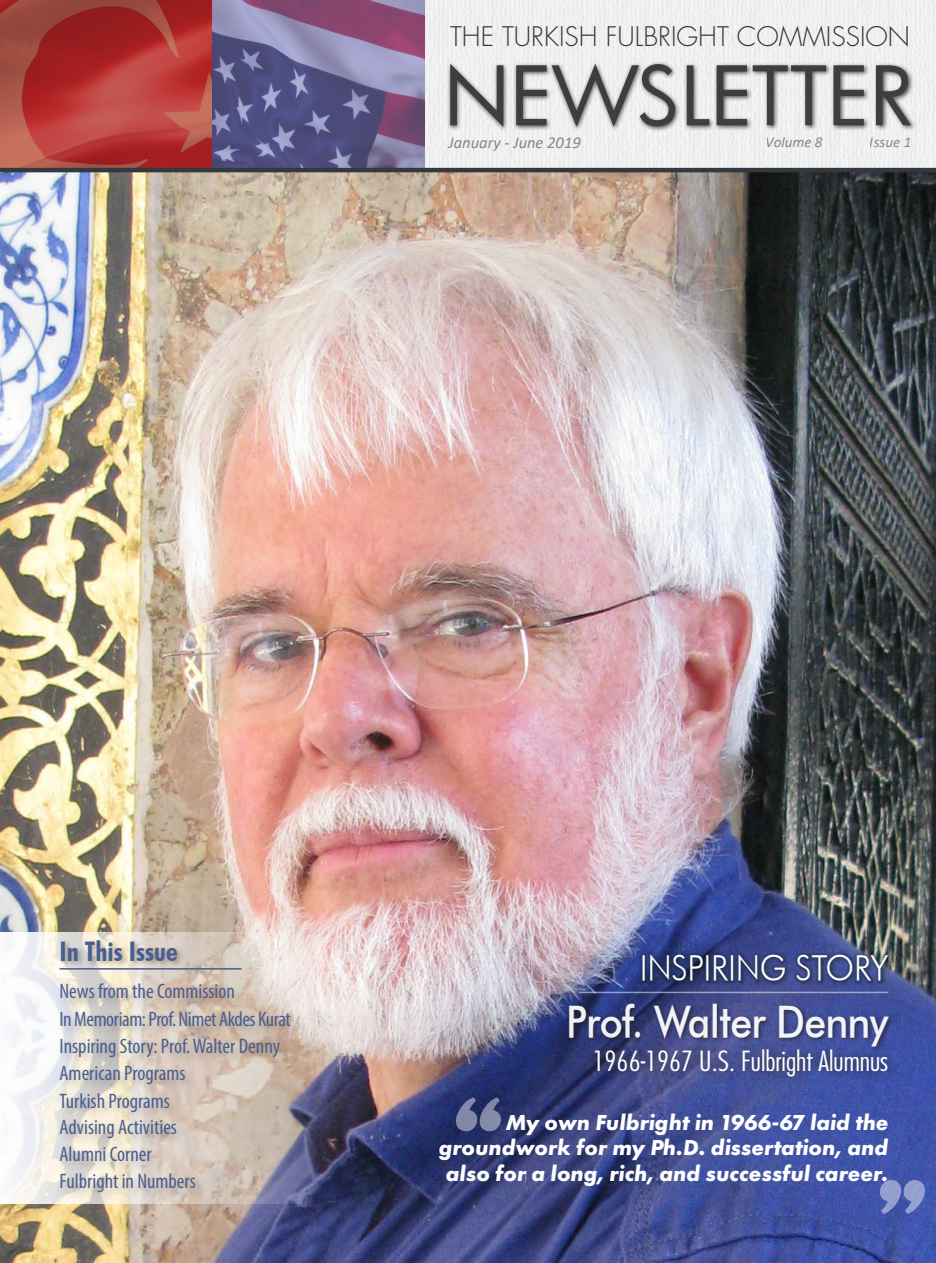
<style>
.page{position:relative;width:936px;height:1263px;background:#fff}
.page>*{position:absolute;margin:0;border:0;box-sizing:border-box;transform-origin:0 0}
.GÖVDE_SORU{font:79.5px "Futura";color:#3d3e42}
.t1{font:43.5px "Futura Medium BT";letter-spacing:-.02em;color:#fff;scale:.9 1}
.GÖVDE_SORU-2{font:italic 34.5px "Futura";letter-spacing:-.01em;color:#fff;scale:.95 1}
.GÖVDE_SORU-3{font:300 condensed 27px "Futura";color:#fff;scale:1.07 1}
.GÖVDE_SORU-4{font:27px "Futura Bold Condensed BT";color:#4a5e90}
.t2{font:300 26.25px "Futura LT";color:#231f20}
.GÖVDE_SORU-5{font:italic 700 22.5px/25.5px "Futura PT";color:#fff;text-align:right}
.GÖVDE_SORU-6{font:condensed 21px "Myriad Pro";color:#4a5e90}
.GÖVDE_SORU-7{font:condensed 21px "Myriad Pro";letter-spacing:-.02em;color:#4a5e90}
.t3{font:italic 16.5px "Calibri";color:#231f20}
.t4{font:italic 15px "Calibri";color:#231f20}
</style>
<div class="page">
<div style="left:424px;top:0;width:140px;height:168px;background:#efefef"></div>
<div style="left:564px;top:0;width:371px;height:168px;background:#f0f0f0"></div>
<img style="left:0;top:0;width:213px;height:168px">
<svg style="left:213px;top:0;width:211px;height:168px;background:#746692"></svg>
<img style="left:0;top:172px;width:935px;height:1091px">
<div style="left:447px;top:60px;width:469px;height:72px;background:#231f20;opacity:.75"></div>
<hr style="left:0;top:168px;width:935px;height:4px;background:#34393f">
<svg style="left:456px;top:1097px;width:45px;height:34px;background:#5c658c"></svg>
<svg style="left:879px;top:1180px;width:45px;height:34px;background:#7382c1"></svg>
<svg style="left:0;top:932px;width:316px;height:271px"></svg>
<div style="left:56px;top:1007px;width:247px;height:32px;background:#231f20;opacity:.28"></div>
<div style="left:56px;top:1061px;width:142px;height:37px;background:#231f20;opacity:.28"></div>
<div style="left:56px;top:1034px;width:236px;height:36px;background:#231f20;opacity:.28"></div>
<div style="left:56px;top:1089px;width:126px;height:36px;background:#231f20;opacity:.28"></div>
<div style="left:56px;top:1142px;width:108px;height:32px;background:#231f20;opacity:.28"></div>
<div style="left:56px;top:1115px;width:133px;height:36px;background:#231f20;opacity:.28"></div>
<div style="left:56px;top:1169px;width:152px;height:37px;background:#231f20;opacity:.28"></div>
<div style="left:60px;top:938px;width:125px;height:29px;background:#231f20;opacity:.33"></div>
<div style="left:56px;top:979px;width:191px;height:32px;background:#231f20;opacity:.28"></div>
<hr style="left:60px;top:968px;width:181px;height:1px;background:#4a5e90">
<div style="left:591px;top:1045px;width:309px;height:44px;background:#231f20;opacity:.28"></div>
<div style="left:586px;top:1040px;width:310px;height:46px;background:#333838;opacity:.75"></div>
<div style="left:567px;top:1002px;width:328px;height:51px;background:#231f20;opacity:.75"></div>
<div style="left:640px;top:953px;width:254px;height:35px;background:#231f20;opacity:.3"></div>
<div style="left:638px;top:950px;width:254px;height:35px;background:#112530;opacity:.75"></div>
<hr style="left:579px;top:992px;width:309px;height:1px;background:#fff">
<p class="t2" style="left:450px;top:20px;width:461px">THE TURKISH FULBRIGHT COMMISSION</p>
<p class="GÖVDE_SORU" style="left:443px;top:42px;width:470px">NEWSLETTER</p>
<p class="t3" style="left:448px;top:132px;width:134px">January - June 2019</p>
<p class="t4" style="left:765px;top:132px;width:58px">Volume 8</p>
<p class="t4" style="left:869px;top:132px;width:43px">Issue 1</p>
<p class="GÖVDE_SORU-4" style="left:60px;top:934px;width:120px">In This Issue</p>
<p class="GÖVDE_SORU-6" style="left:60px;top:979px;width:177px">News from the Commission</p>
<p class="GÖVDE_SORU-7" style="left:60px;top:1006px;width:233px">In Memoriam: Prof. Nimet Akdes Kurat</p>
<p class="GÖVDE_SORU-6" style="left:60px;top:1033px;width:222px">Inspiring Story: Prof. Walter Denny</p>
<p class="GÖVDE_SORU-6" style="left:60px;top:1088px;width:112px">Turkish Programs</p>
<p class="GÖVDE_SORU-6" style="left:60px;top:1141px;width:94px">Alumni Corner</p>
<p class="GÖVDE_SORU-6" style="left:60px;top:1061px;width:128px">American Programs</p>
<p class="GÖVDE_SORU-6" style="left:60px;top:1114px;width:119px">Advising Activities</p>
<p class="GÖVDE_SORU-6" style="left:60px;top:1169px;width:138px">Fulbright in Numbers</p>
<p class="GÖVDE_SORU-2" style="left:639px;top:947px;width:263px">INSPIRING STORY</p>
<h2 class="t1" style="left:567px;top:995px;width:358px">Prof. Walter Denny</h2>
<p class="GÖVDE_SORU-3" style="left:592px;top:1045px;width:278px">1966-1967 U.S. Fulbright Alumnus</p>
<p class="GÖVDE_SORU-5" style="left:438px;top:1109px;width:451px">My own Fulbright in 1966-67 laid the groundwork for my Ph.D. dissertation, and also for a long, rich, and successful career.</p>
</div>
